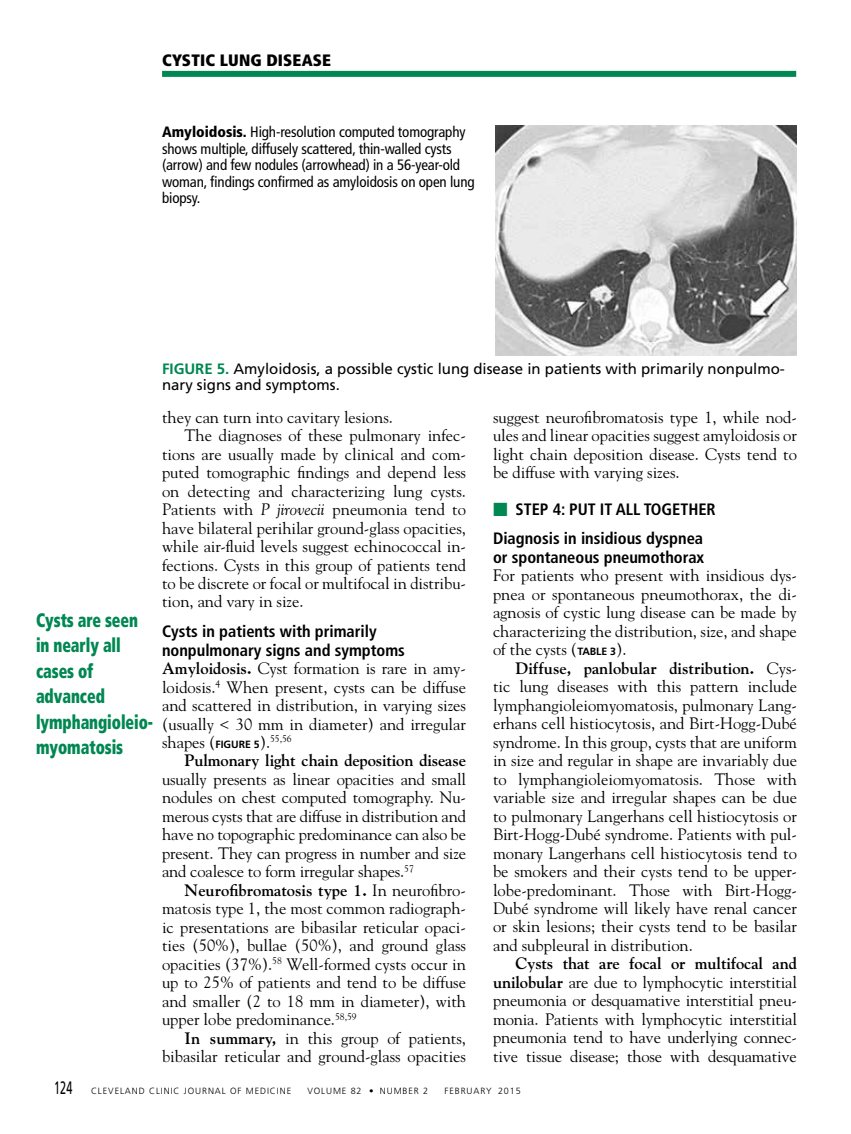
<style>
.page{position:relative;width:851px;height:1134px;background:#fff}
.page>*{position:absolute;margin:0;border:0;box-sizing:border-box;transform-origin:0 0}
.t1{font:900 condensed 19.5px/25.5px "Frutiger LT Std";letter-spacing:-.005em;color:#008752;scale:.8 1}
.t2{font:16.5px/18.5px "Goudy Std";color:#000;text-align:justify}
.t3{font:700 condensed 16.5px/18.5px "Frutiger LT Std";color:#000}
.t4{font:700 16.5px "Goudy Std";letter-spacing:-.01em;color:#000}
.t5{font:900 condensed 16.5px "Frutiger LT Std";letter-spacing:.01em;color:#000}
.t6{font:condensed 15px/16.5px "Frutiger LT Std";letter-spacing:-.01em;color:#000}
.t7{font:15px/16.5px "Frutiger LT Std";color:#000}
.t8{font:300 9px "Frutiger LT Std";letter-spacing:.1em;color:#000}
.s1{font-weight:900}
.s2{font-weight:700;color:#008752}
.s3{font-style:italic}
.s4{font-weight:700}
.s5{font-family:"Frutiger LT Std";font-weight:700;font-size:10.5px}
.s6{font-family:"Universal Std Newswith Comm Pi";font-weight:400;font-stretch:normal;color:#008752}
.s7{font-weight:400;font-size:18px}
</style>
<div class="page">
<div style="left:162px;top:71px;width:634px;height:6px;background:#008752"></div>
<img style="left:495px;top:126px;width:301px;height:229px">
<p class="t5" style="left:162px;top:51px;width:170px">CYSTIC LUNG DISEASE</p>
<p class="t6" style="left:162px;top:124px;width:314px"><span class="s1">Amyloidosis.</span> High-resolution computed tomography shows multiple, diffusely scattered, thin-walled cysts (arrow) and few nodules (arrowhead) in a 56-year-old woman, findings confirmed as amyloidosis on open lung biopsy.</p>
<p class="t1" style="left:36px;top:607px;width:148px">Cysts are seen in nearly all cases of advanced lymphangioleio&shy;myomatosis</p>
<p class="t7" style="left:162px;top:360px;width:624px"><span class="s2">FIGURE 5.</span> Amyloidosis, a possible cystic lung disease in patients with primarily nonpulmo&shy;nary signs and symptoms.</p>
<p class="t2" style="left:162px;top:408px;width:232px">they can turn into cavitary lesions.</p>
<p class="t2" style="left:185px;top:426px;width:283px">The diagnoses of these pulmonary infec-</p>
<p class="t2" style="left:162px;top:445px;width:305px">tions are usually made by clinical and com-</p>
<p class="t2" style="left:162px;top:463px;width:305px">puted tomographic findings and depend less</p>
<p class="t2" style="left:162px;top:481px;width:305px">on detecting and characterizing lung cysts.</p>
<p class="t2" style="left:162px;top:500px;width:305px">Patients with <span class="s3">P jirovecii</span> pneumonia tend to</p>
<p class="t2" style="left:162px;top:518px;width:305px">have bilateral perihilar ground-glass opacities,</p>
<p class="t2" style="left:162px;top:537px;width:305px">while air-fluid levels suggest echinococcal in-</p>
<p class="t2" style="left:162px;top:555px;width:305px">fections. Cysts in this group of patients tend</p>
<p class="t2" style="left:162px;top:574px;width:305px">to be discrete or focal or multifocal in distribu-</p>
<p class="t2" style="left:162px;top:592px;width:143px">tion, and vary in size.</p>
<p class="t3" style="left:162px;top:622px;width:244px">Cysts in patients with primarily nonpulmonary signs and symptoms</p>
<p class="t2" style="left:162px;top:659px;width:305px"><span class="s4">Amyloidosis.</span> Cyst formation is rare in amy&shy;loidosis.<sup>4</sup> When present, cysts can be diffuse and scattered in distribution, in varying sizes (usually &lt; 30 mm in diameter) and irregular shapes (<span class="s5">FIGURE 5</span>).<sup>55,56</sup></p>
<p class="t4" style="left:185px;top:751px;width:283px">Pulmonary light chain deposition disease</p>
<p class="t2" style="left:162px;top:770px;width:305px">usually presents as linear opacities and small nodules on chest computed tomography. Nu&shy;merous cysts that are diffuse in distribution and have no topographic predominance can also be present. They can progress in number and size and coalesce to form irregular shapes.<sup>57</sup></p>
<p class="t2" style="left:162px;top:881px;width:305px;text-indent:23px"><span class="s4">Neurofibromatosis type 1.</span> In neurofibro&shy;matosis type 1, the most common radiograph&shy;ic presentations are bibasilar reticular opaci&shy;ties (50%), bullae (50%), and ground glass opacities (37%).<sup>58</sup> Well-formed cysts occur in up to 25% of patients and tend to be diffuse and smaller (2 to 18 mm in diameter), with upper lobe predominance.<sup>58,59</sup></p>
<p class="t2" style="left:162px;top:1028px;width:305px;text-align:right"><span class="s4">In summary,</span> in this group of patients, bibasilar reticular and ground-glass opacities</p>
<p class="t2" style="left:493px;top:408px;width:305px">suggest neurofibromatosis type 1, while nod&shy;ules and linear opacities suggest amyloidosis or light chain deposition disease. Cysts tend to be diffuse with varying sizes.</p>
<p class="t3" style="left:493px;top:494px;width:224px;line-height:29.7px"><span class="s6">■</span> STEP 4: PUT IT ALL TOGETHER<br>Diagnosis in insidious dyspnea</p>
<p class="t3" style="left:493px;top:548px;width:213px">or spontaneous pneumothorax</p>
<p class="t2" style="left:493px;top:566px;width:305px">For patients who present with insidious dys&shy;pnea or spontaneous pneumothorax, the di&shy;agnosis of cystic lung disease can be made by characterizing the distribution, size, and shape of the cysts (<span class="s5">TABLE 3</span>).</p>
<p class="t2" style="left:493px;top:659px;width:305px;text-indent:23px"><span class="s4">Diffuse, panlobular distribution.</span> Cys&shy;tic lung diseases with this pattern include lymphangioleiomyomatosis, pulmonary Lang&shy;erhans cell histiocytosis, and Birt-Hogg-Dubé syndrome. In this group, cysts that are uniform in size and regular in shape are invariably due to lymphangioleiomyomatosis. Those with variable size and irregular shapes can be due to pulmonary Langerhans cell histiocytosis or Birt-Hogg-Dubé syndrome. Patients with pul&shy;monary Langerhans cell histiocytosis tend to be smokers and their cysts tend to be upper&shy;lobe-predominant. Those with Birt-Hogg-Dubé syndrome will likely have renal cancer or skin lesions; their cysts tend to be basilar and subpleural in distribution.</p>
<p class="t2" style="left:493px;top:954px;width:305px;text-indent:23px"><span class="s4">Cysts that are focal or multifocal and unilobular</span> are due to lymphocytic interstitial pneumonia or desquamative interstitial pneu&shy;monia. Patients with lymphocytic interstitial pneumonia tend to have underlying connec&shy;tive tissue disease; those with desquamative</p>
<p class="t8" style="left:54px;top:1085px;width:239px"><span class="s7">124</span> CLEVELAND CLINIC JOURNAL OF MEDICINE</p>
<p class="t8" style="left:307px;top:1085px;width:122px">VOLUME 82 • NUMBER 2</p>
<p class="t8" style="left:444px;top:1085px;width:78px">FEBRUARY 2015</p>
</div>
